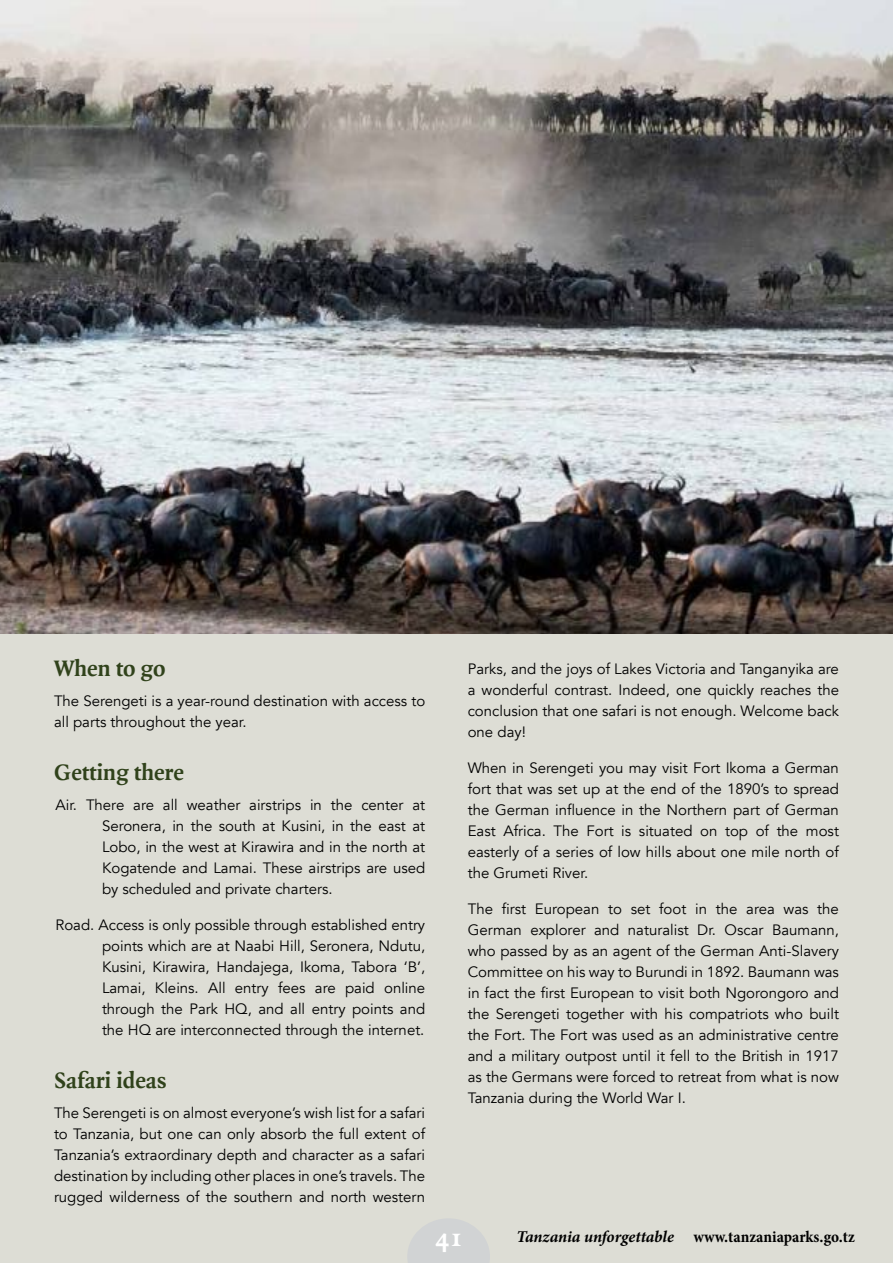
<style>
.page{position:relative;width:893px;height:1263px;background:#ddddd5}
.page>*{position:absolute;margin:0;border:0;box-sizing:border-box;transform-origin:0 0}
.t1{font:700 27px "Quadraat";color:#fff}
.t2{font:700 24px "Quadraat";color:#30421b}
.t3{font:700 condensed 16.5px "Minion Pro";color:#000}
.t4{font:15px/21px "Avenir";color:#000;text-align:justify}
.s1{font-style:italic;font-stretch:normal}
</style>
<div class="page">
<img style="left:0;top:0;width:893px;height:634px">
<svg style="left:408px;top:1219px;width:82px;height:44px"></svg>
<h2 class="t2" style="left:54px;top:656px;width:113px">When to go</h2>
<p class="t4" style="left:54px;top:690px;width:373px;line-height:21.6px">The Serengeti is a year-round destination with access to all parts throughout the year.</p>
<h2 class="t2" style="left:54px;top:760px;width:131px">Getting there</h2>
<p class="t4" style="left:102px;top:794px;width:325px;text-indent:-46px">Air. There are all weather airstrips in the center at Seronera, in the south at Kusini, in the east at Lobo, in the west at Kirawira and in the north at Kogatende and Lamai. These airstrips are used by scheduled and private charters.</p>
<p class="t4" style="left:102px;top:914px;width:325px;text-indent:-46px">Road. Access is only possible through established entry points which are at Naabi Hill, Seronera, Ndutu, Kusini, Kirawira, Handajega, Ikoma, Tabora ‘B’, Lamai, Kleins. All entry fees are paid online through the Park HQ, and all entry points and the HQ are interconnected through the internet.</p>
<h2 class="t2" style="left:54px;top:1068px;width:114px">Safari ideas</h2>
<p class="t4" style="left:54px;top:1102px;width:373px">The Serengeti is on almost everyone’s wish list for a safari to Tanzania, but one can only absorb the full extent of Tanzania’s extraordinary depth and character as a safari destination by including other places in one’s travels. The rugged wilderness of the southern and north western</p>
<p class="t4" style="left:468px;top:659px;width:373px">Parks, and the joys of Lakes Victoria and Tanganyika are a wonderful contrast. Indeed, one quickly reaches the conclusion that one safari is not enough. Welcome back one day!</p>
<p class="t4" style="left:468px;top:758px;width:373px">When in Serengeti you may visit Fort Ikoma a German fort that was set up at the end of the 1890’s to spread the German influence in the Northern part of German East Africa. The Fort is situated on top of the most easterly of a series of low hills about one mile north of the Grumeti River.</p>
<p class="t4" style="left:468px;top:899px;width:373px">The first European to set foot in the area was the German explorer and naturalist Dr. Oscar Baumann, who passed by as an agent of the German Anti-Slavery Committee on his way to Burundi in 1892. Baumann was in fact the first European to visit both Ngorongoro and the Serengeti together with his compatriots who built the Fort. The Fort was used as an administrative centre and a military outpost until it fell to the British in 1917 as the Germans were forced to retreat from what is now Tanzania during the World War I.</p>
<h1 class="t1" style="left:435px;top:1224px;width:28px">41</h1>
<p class="t3" style="left:517px;top:1225px;width:340px"><span class="s1">Tanzania unforgettable</span> www.tanzaniaparks.go.tz</p>
</div>
